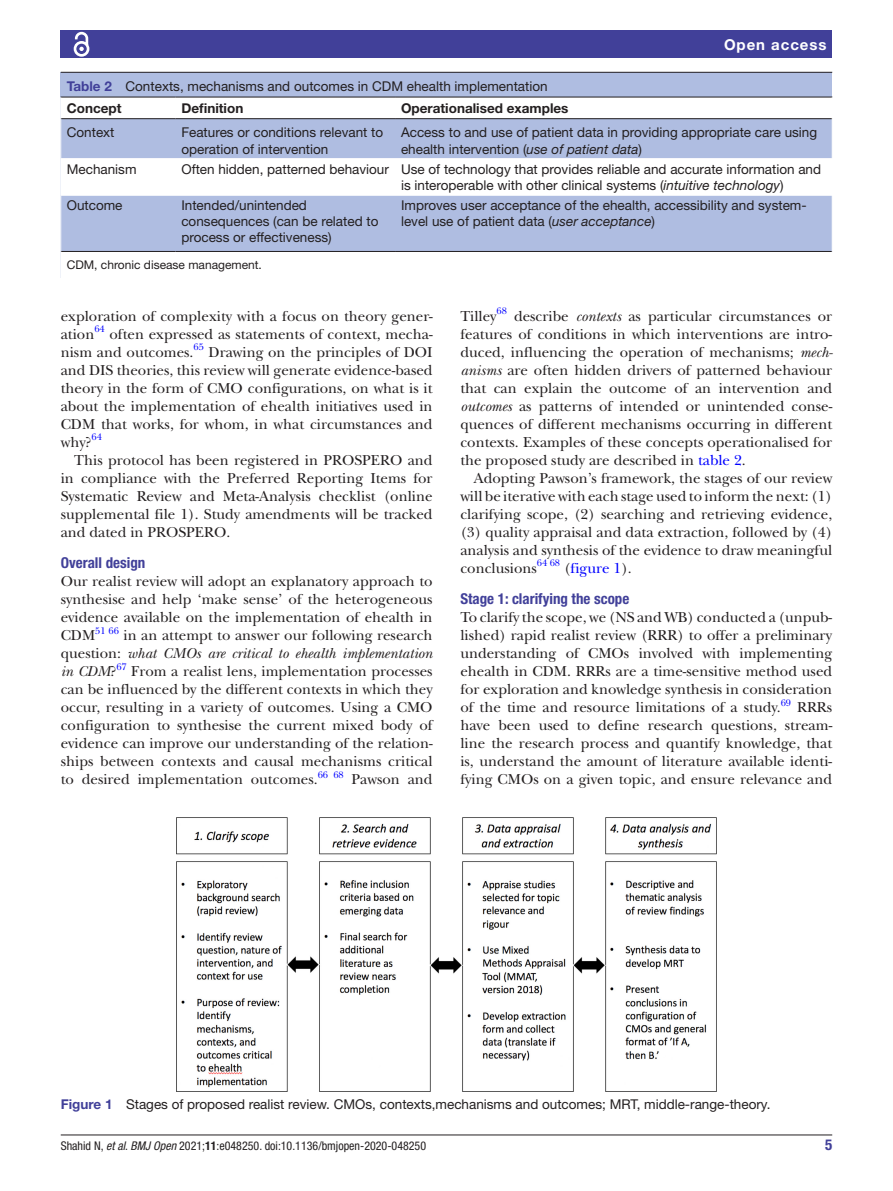
<style>
.page{position:relative;width:893px;height:1191px;background:#fff}
.page>*{position:absolute;margin:0;border:0;box-sizing:border-box;transform-origin:0 0}
.t1{font:15px/18px "New Baskerville";color:#231f20;text-align:justify}
.t2{font:700 condensed 15px "Helvetica Neue LT Std";color:#414099}
.t3{font:700 15px "Helvetica Neue LT Std";letter-spacing:.065em;color:#fff}
.t4{font:15px "New Baskerville";color:#00f}
.t5{font:13.5px/16.2px "Helvetica Neue LT Std";color:#231f20}
.t6{font:700 13.5px "Helvetica Neue LT Std";color:#231f20}
.t7{font:condensed 12px "Helvetica Neue LT Std";color:#231f20}
.t8{font:12px "Helvetica Neue LT Std";color:#231f20}
.t9{font:9.9px "New Baskerville";color:#00f}
.s1{font-weight:700;color:#414099}
.s2{font-weight:700}
.s3{font-style:italic}
.s4{color:#00f}
.s5{color:#231f20}
</style>
<div class="page">
<hr style="left:61px;top:1134px;width:771px;height:1px;background:#231f20">
<div style="left:61px;top:31px;width:771px;height:27px;background:#414099"></div>
<svg style="left:73px;top:31px;width:17px;height:26px"></svg>
<div style="left:61px;top:73px;width:771px;height:205px;background:#afbde1"></div>
<hr style="left:61px;top:72px;width:771px;height:1px;background:#231f20">
<div style="left:61px;top:98px;width:771px;height:180px;background:#fff"></div>
<svg style="left:61px;top:119px;width:771px;height:132px"></svg>
<hr style="left:61px;top:97px;width:114px;height:1px;background:#231f20">
<hr style="left:61px;top:118px;width:114px;height:1px;background:#231f20">
<hr style="left:175px;top:97px;width:220px;height:1px;background:#231f20">
<hr style="left:175px;top:118px;width:220px;height:1px;background:#231f20">
<hr style="left:395px;top:97px;width:437px;height:1px;background:#231f20">
<hr style="left:395px;top:118px;width:437px;height:1px;background:#231f20">
<hr style="left:175px;top:251px;width:220px;height:1px;background:#231f20">
<hr style="left:395px;top:251px;width:437px;height:1px;background:#231f20">
<hr style="left:61px;top:251px;width:114px;height:1px;background:#231f20">
<svg style="left:60px;top:97px;width:1px;height:22px"></svg>
<svg style="left:60px;top:251px;width:1px;height:27px"></svg>
<hr style="left:67px;top:268px;width:765px;height:2px;background:#fff">
<img style="left:176px;top:817px;width:540px;height:274px">
<p class="t5" style="left:67px;top:75px;width:482px;line-height:22px"><span class="s1">Table 2</span> Contexts, mechanisms and outcomes in CDM ehealth implementation<br><span class="s2">Concept</span></p>
<p class="t6" style="left:181px;top:99px;width:63px">Definition</p>
<p class="t6" style="left:401px;top:99px;width:169px">Operationalised examples</p>
<p class="t3" style="left:724px;top:35px;width:104px">Open access</p>
<p class="t5" style="left:67px;top:124px;width:49px">Context</p>
<p class="t5" style="left:181px;top:124px;width:203px">Features or conditions relevant to operation of intervention</p>
<p class="t5" style="left:401px;top:124px;width:418px">Access to and use of patient data in providing appropriate care using ehealth intervention (<span class="s3">use of patient data</span>)</p>
<p class="t5" style="left:67px;top:161px;width:71px">Mechanism</p>
<p class="t5" style="left:401px;top:161px;width:422px;text-indent:-220px">Often hidden, patterned behaviour Use of technology that provides reliable and accurate information and is interoperable with other clinical systems (<span class="s3">intuitive technology</span>)</p>
<p class="t5" style="left:67px;top:197px;width:57px">Outcome</p>
<p class="t5" style="left:181px;top:197px;width:199px">Intended/unintended consequences (can be related to process or effectiveness)</p>
<p class="t5" style="left:401px;top:197px;width:407px">Improves user acceptance of the ehealth, accessibility and system&shy;level use of patient data (<span class="s3">user acceptance</span>)</p>
<p class="t8" style="left:67px;top:258px;width:197px">CDM, chronic disease management.</p>
<p class="t1" style="left:61px;top:307px;width:373px">exploration of complexity with a focus on theory gener&shy;ation</p>
<p class="t9" style="left:94px;top:323px;width:12px">64</p>
<p class="t1" style="left:61px;top:325px;width:373px;text-indent:49px">often expressed as statements of context, mecha&shy;nism and outcomes.</p>
<p class="t9" style="left:193px;top:341px;width:12px">65</p>
<p class="t1" style="left:61px;top:343px;width:373px;text-indent:148px">Drawing on the principles of DOI and DIS theories, this review will generate evidence-based theory in the form of CMO configurations, on what is it about the implementation of ehealth initiatives used in CDM that works, for whom, in what circumstances and why?</p>
<p class="t9" style="left:92px;top:431px;width:12px">64</p>
<p class="t1" style="left:61px;top:451px;width:373px;text-indent:14px">This protocol has been registered in PROSPERO and in compliance with the Preferred Reporting Items for Systematic Review and Meta-Analysis checklist (online supplemental file 1). Study amendments will be tracked and dated in PROSPERO.</p>
<p class="t2" style="left:61px;top:554px;width:86px">Overall design</p>
<p class="t1" style="left:61px;top:572px;width:373px">Our realist review will adopt an explanatory approach to synthesise and help ‘make sense’ of the heterogeneous evidence available on the implementation of ehealth in CDM</p>
<p class="t9" style="left:95px;top:624px;width:25px">51 66</p>
<p class="t1" style="left:61px;top:626px;width:373px;text-indent:63px">in an attempt to answer our following research question: <span class="s3">what CMOs are critical to ehealth implementation in CDM</span>?</p>
<p class="t9" style="left:116px;top:660px;width:12px">67</p>
<p class="t1" style="left:61px;top:662px;width:373px;text-indent:71px">From a realist lens, implementation processes can be influenced by the different contexts in which they occur, resulting in a variety of outcomes. Using a CMO configuration to synthesise the current mixed body of evidence can improve our understanding of the relation&shy;ships between contexts and causal mechanisms critical to desired implementation outcomes.</p>
<p class="t9" style="left:318px;top:768px;width:27px">66 68</p>
<p class="t1" style="left:352px;top:770px;width:83px">Pawson and</p>
<p class="t1" style="left:460px;top:307px;width:48px">Tilley<sup>68</sup></p>
<p class="t1" style="left:460px;top:307px;width:374px;text-indent:54px">describe <span class="s3">contexts</span> as particular circumstances or features of conditions in which interventions are intro&shy;duced, influencing the operation of mechanisms; <span class="s3">mech&shy;anisms</span> are often hidden drivers of patterned behaviour that can explain the outcome of an intervention and <span class="s3">outcomes</span> as patterns of intended or unintended conse&shy;quences of different mechanisms occurring in different contexts. Examples of these concepts operationalised for the proposed study are described in <span class="s4">table 2</span>.</p>
<p class="t1" style="left:460px;top:469px;width:373px;text-indent:14px">Adopting Pawson’s framework, the stages of our review will be iterative with each stage used to inform the next: (1) clarifying scope, (2) searching and retrieving evidence, (3) quality appraisal and data extraction, followed by (4) analysis and synthesis of the evidence to draw meaningful conclusions</p>
<p class="t9" style="left:537px;top:557px;width:25px">64 68</p>
<p class="t4" style="left:564px;top:559px;width:69px"><span class="s5">(</span>figure 1<span class="s5">).</span></p>
<p class="t2" style="left:460px;top:590px;width:170px">Stage 1: clarifying the scope</p>
<p class="t1" style="left:460px;top:608px;width:373px">To clarify the scope, we (NS and WB) conducted a (unpub&shy;lished) rapid realist review (RRR) to offer a preliminary understanding of CMOs involved with implementing ehealth in CDM. RRRs are a time-sensitive method used for exploration and knowledge synthesis in consideration of the time and resource limitations of a study.<sup>69</sup> RRRs have been used to define research questions, stream&shy;line the research process and quantify knowledge, that is, understand the amount of literature available identi&shy;fying CMOs on a given topic, and ensure relevance and</p>
<p class="t5" style="left:61px;top:1096px;width:711px"><span class="s1">Figure 1</span> Stages of proposed realist review. CMOs, contexts,mechanisms and outcomes; MRT, middle-range-theory.</p>
<p class="t7" style="left:61px;top:1138px;width:367px">Shahid N, <span class="s3">et al</span>. <span class="s3">BMJ Open</span> 2021;<span class="s2">11</span>:e048250. doi:10.1136/bmjopen-2020-048250</p>
<p class="t2" style="left:825px;top:1135px;width:9px">5</p>
</div>
